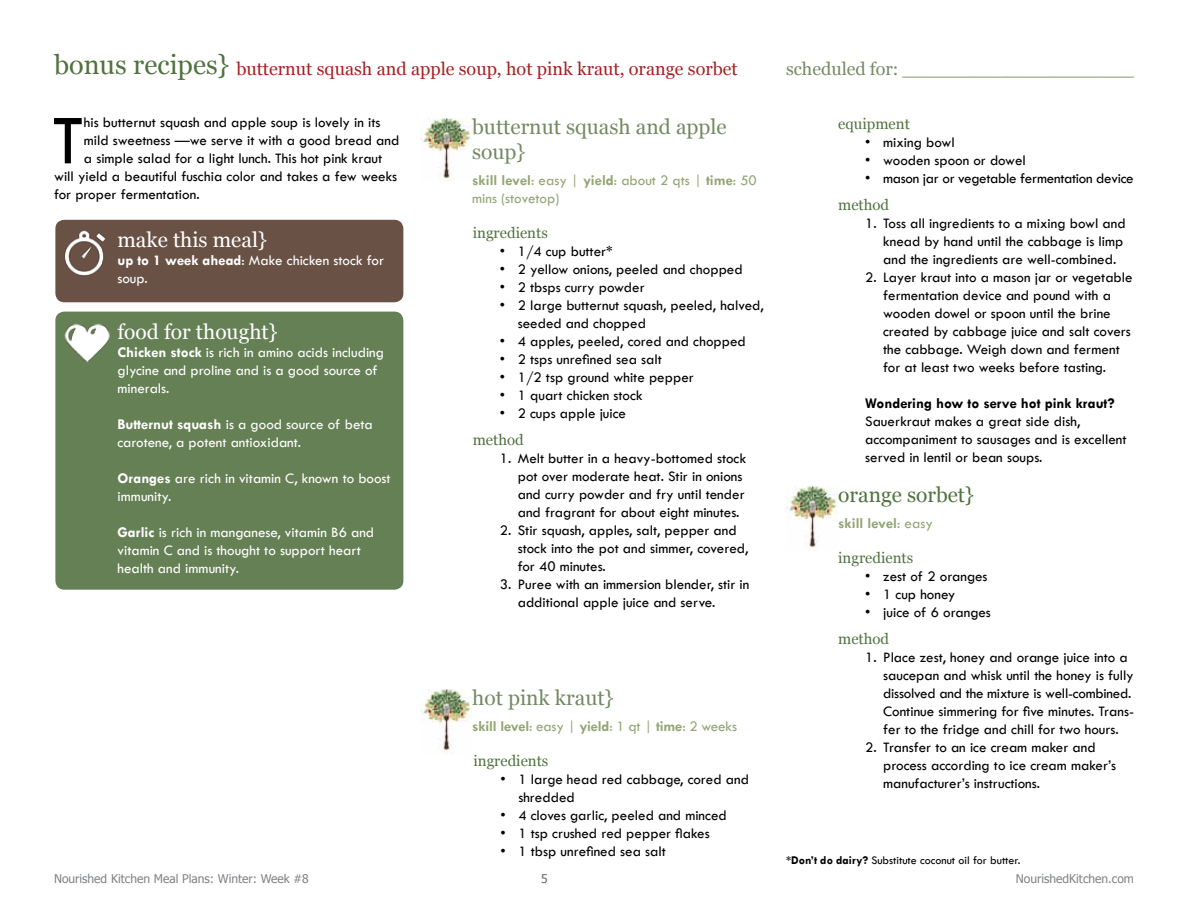
<style>
.page{position:relative;width:1188px;height:918px;background:#fff}
.page>*{position:absolute;margin:0;border:0;box-sizing:border-box;transform-origin:0 0}
.t1{font:72.9px "Tw Cen";color:#000}
.t2{font:27px "Georgia";color:#50723f}
.t3{font:21px/25.2px "Georgia";color:#748a63}
.t4{font:21px "Georgia";color:#fff}
.t5{font:21px "Georgia";color:#50723f}
.t6{font:18px "Georgia";color:#a72123}
.t7{font:18px "Georgia";color:#748a63}
.t8{font:15px/18px "Tw Cen";color:#000}
.t9{font:15px/18px "Tw Cen";color:#fff}
.t10{font:15px "Georgia";color:#50723f}
.t11{font:15px/18px "Tw Cen";color:#94a575}
.t12{font:700 15px "Tw Cen";letter-spacing:-.01em;color:#94a575}
.t13{font:15px "Tw Cen";letter-spacing:-.02em;color:#000}
.t14{font:700 15px "Tw Cen";color:#000}
.t15{font:12px "Tahoma";color:#808285}
.t16{font:12px "Tw Cen";color:#000}
.t17{font:12px "Tahoma";color:#636466}
.s1{font-weight:700}
.s2{font-weight:400}
</style>
<div class="page">
<img style="left:786px;top:487px;width:52px;height:63px">
<div style="left:55px;top:220px;width:348px;height:82px;background:#695245;border-radius:9px"></div>
<img style="left:55px;top:224px;width:51px;height:64px">
<img style="left:420px;top:118px;width:52px;height:64px">
<img style="left:420px;top:689px;width:52px;height:64px">
<div style="left:55px;top:312px;width:348px;height:278px;background:#658054;border-radius:9px"></div>
<img style="left:64px;top:323px;width:46px;height:40px">
<h2 class="t2" style="left:54px;top:49px;width:177px">bonus recipes}</h2>
<p class="t7" style="left:786px;top:58px;width:349px">scheduled for: ____________________</p>
<p class="t6" style="left:236px;top:58px;width:503px">butternut squash and apple soup, hot pink kraut, orange sorbet</p>
<h1 class="t1" style="left:52px;top:96px;width:33px">T</h1>
<p class="t8" style="left:84px;top:114px;width:298px">his butternut squash and apple soup is lovely in its</p>
<p class="t8" style="left:84px;top:132px;width:317px">mild sweetness —we serve it with a good bread and</p>
<p class="t8" style="left:84px;top:150px;width:300px">a simple salad for a light lunch. This hot pink kraut</p>
<p class="t8" style="left:54px;top:168px;width:345px">will yield a beautiful fuschia color and takes a few weeks</p>
<p class="t8" style="left:54px;top:186px;width:147px">for proper fermentation.</p>
<h3 class="t4" style="left:117px;top:228px;width:151px">make this meal}</h3>
<p class="t9" style="left:117px;top:252px;width:268px"><span class="s1">up to 1 week ahead</span>: Make chicken stock for soup.</p>
<h3 class="t4" style="left:117px;top:319px;width:162px">food for thought}</h3>
<p class="t9" style="left:117px;top:343px;width:268px"><span class="s1">Chicken stock</span> is rich in amino acids including glycine and proline and is a good source of minerals.</p>
<p class="t9" style="left:117px;top:415px;width:257px"><span class="s1">Butternut squash</span> is a good source of beta carotene, a potent antioxidant.</p>
<p class="t9" style="left:117px;top:469px;width:275px"><span class="s1">Oranges</span> are rich in vitamin C, known to boost immunity.</p>
<p class="t9" style="left:117px;top:523px;width:258px"><span class="s1">Garlic</span> is rich in manganese, vitamin B6 and vitamin C and is thought to support heart health and immunity.</p>
<h3 class="t3" style="left:472px;top:115px;width:256px">butternut squash and apple soup}</h3>
<p class="t11" style="left:472px;top:171px;width:286px"><span class="s1">skill level</span>: easy | <span class="s1">yield</span>: about 2 qts | <span class="s1">time</span>: 50 mins (stovetop)</p>
<p class="t10" style="left:473px;top:224px;width:77px">ingredients</p>
<p class="t8" style="left:500px;top:242px;width:115px">• 1/4 cup butter*</p>
<p class="t8" style="left:500px;top:260px;width:244px">• 2 yellow onions, peeled and chopped</p>
<p class="t8" style="left:500px;top:278px;width:146px">• 2 tbsps curry powder</p>
<p class="t8" style="left:518px;top:296px;width:248px;text-indent:-18px">• 2 large butternut squash, peeled, halved, seeded and chopped</p>
<p class="t8" style="left:500px;top:332px;width:248px">• 4 apples, peeled, cored and chopped</p>
<p class="t8" style="left:500px;top:350px;width:164px">• 2 tsps unrefined sea salt</p>
<p class="t8" style="left:500px;top:368px;width:196px">• 1/2 tsp ground white pepper</p>
<p class="t8" style="left:500px;top:386px;width:145px">• 1 quart chicken stock</p>
<p class="t8" style="left:500px;top:404px;width:128px">• 2 cups apple juice</p>
<p class="t10" style="left:473px;top:431px;width:53px">method</p>
<p class="t8" style="left:518px;top:449px;width:230px;text-indent:-18px">1. Melt butter in a heavy-bottomed stock pot over moderate heat. Stir in onions and curry powder and fry until tender and fragrant for about eight minutes.</p>
<p class="t8" style="left:518px;top:521px;width:232px;text-indent:-18px">2. Stir squash, apples, salt, pepper and stock into the pot and simmer, covered, for 40 minutes.</p>
<p class="t8" style="left:518px;top:575px;width:233px;text-indent:-18px">3. Puree with an immersion blender, stir in additional apple juice and serve.</p>
<h3 class="t3" style="left:472px;top:686px;width:143px">hot pink kraut}</h3>
<p class="t12" style="left:472px;top:717px;width:266px">skill level<span class="s2">: easy |</span> yield<span class="s2">: 1 qt |</span> time<span class="s2">: 2 weeks</span></p>
<p class="t10" style="left:473px;top:752px;width:77px">ingredients</p>
<p class="t8" style="left:518px;top:770px;width:232px;text-indent:-18px">• 1 large head red cabbage, cored and shredded</p>
<p class="t8" style="left:500px;top:806px;width:228px">• 4 cloves garlic, peeled and minced</p>
<p class="t8" style="left:500px;top:824px;width:211px">• 1 tsp crushed red pepper flakes</p>
<p class="t8" style="left:500px;top:842px;width:167px">• 1 tbsp unrefined sea salt</p>
<p class="t10" style="left:838px;top:115px;width:73px">equipment</p>
<p class="t8" style="left:865px;top:134px;width:91px">• mixing bowl</p>
<p class="t8" style="left:865px;top:152px;width:162px">• wooden spoon or dowel</p>
<p class="t13" style="left:865px;top:170px;width:270px">• mason jar or vegetable fermentation device</p>
<p class="t10" style="left:838px;top:196px;width:53px">method</p>
<p class="t8" style="left:883px;top:215px;width:244px;text-indent:-18px">1. Toss all ingredients to a mixing bowl and knead by hand until the cabbage is limp and the ingredients are well-combined.</p>
<p class="t8" style="left:883px;top:269px;width:251px;text-indent:-18px">2. Layer kraut into a mason jar or vegetable fermentation device and pound with a wooden dowel or spoon until the brine created by cabbage juice and salt covers the cabbage. Weigh down and ferment for at least two weeks before tasting.</p>
<p class="t14" style="left:865px;top:395px;width:251px">Wondering how to serve hot pink kraut?</p>
<p class="t8" style="left:865px;top:413px;width:263px">Sauerkraut makes a great side dish, accompaniment to sausages and is excellent served in lentil or bean soups.</p>
<h3 class="t5" style="left:838px;top:482px;width:137px">orange sorbet}</h3>
<p class="t12" style="left:838px;top:514px;width:96px">skill level<span class="s2">: easy</span></p>
<p class="t10" style="left:838px;top:549px;width:77px">ingredients</p>
<p class="t8" style="left:865px;top:567px;width:124px">• zest of 2 oranges</p>
<p class="t8" style="left:865px;top:585px;width:92px">• 1 cup honey</p>
<p class="t8" style="left:865px;top:603px;width:127px">• juice of 6 oranges</p>
<p class="t10" style="left:838px;top:630px;width:53px">method</p>
<p class="t8" style="left:883px;top:648px;width:252px;text-indent:-18px">1. Place zest, honey and orange juice into a saucepan and whisk until the honey is fully dissolved and the mixture is well-combined.<br>Continue simmering for five minutes. Trans&shy;fer to the fridge and chill for two hours.</p>
<p class="t8" style="left:883px;top:738px;width:234px;text-indent:-18px">2. Transfer to an ice cream maker and process according to ice cream maker’s manufacturer’s instructions.</p>
<p class="t16" style="left:786px;top:853px;width:236px"><span class="s1">*Don’t do dairy?</span> Substitute coconut oil for butter.</p>
<p class="t15" style="left:54px;top:871px;width:256px">Nourished Kitchen Meal Plans: Winter: Week #8</p>
<p class="t17" style="left:541px;top:871px;width:8px">5</p>
<p class="t15" style="left:1016px;top:871px;width:120px">NourishedKitchen.com</p>
</div>
